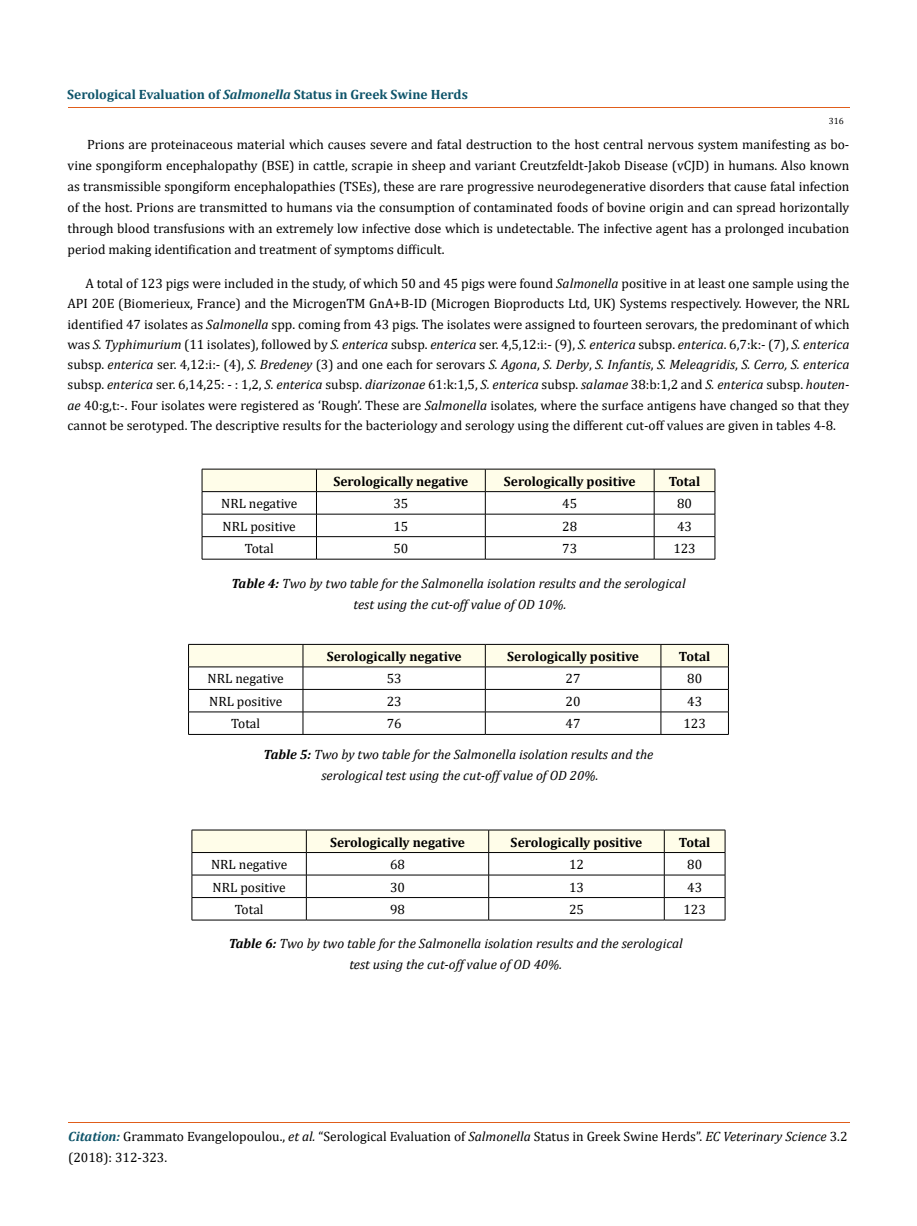
<style>
.page{position:relative;width:917px;height:1226px;background:#fff}
.page>*{position:absolute;margin:0;border:0;box-sizing:border-box;transform-origin:0 0}
.t1{font:13.5px/20.2px "Cambria";color:#000;text-align:justify}
.t2{font:italic 13.5px/21px "Cambria";color:#000;text-align:center}
.t3{font:700 13.5px "Cambria";color:#000}
.t4{font:700 13.5px "Cambria";color:#0e546a}
.t5{font:9px "Cambria";color:#000}
.s1{font-style:italic}
.s2{font-weight:700}
.s3{font-weight:700;font-style:italic;color:#0e546a}
</style>
<div class="page">
<hr style="left:68px;top:108px;width:781px;height:1px;background:#e05d1a">
<hr style="left:68px;top:1122px;width:781px;height:1px;background:#e05d1a">
<svg style="left:202px;top:469px;width:513px;height:90px"></svg>
<hr style="left:202px;top:559px;width:114px;height:1px;background:#000">
<hr style="left:316px;top:559px;width:169px;height:1px;background:#000">
<hr style="left:485px;top:559px;width:169px;height:1px;background:#000">
<hr style="left:654px;top:559px;width:61px;height:1px;background:#000">
<svg style="left:188px;top:644px;width:541px;height:90px"></svg>
<hr style="left:188px;top:734px;width:115px;height:1px;background:#000">
<hr style="left:303px;top:734px;width:182px;height:1px;background:#000">
<hr style="left:485px;top:734px;width:176px;height:1px;background:#000">
<hr style="left:661px;top:734px;width:67px;height:1px;background:#000">
<hr style="left:192px;top:829px;width:114px;height:1px;background:#000">
<hr style="left:306px;top:829px;width:182px;height:1px;background:#000">
<hr style="left:488px;top:829px;width:176px;height:1px;background:#000">
<hr style="left:664px;top:829px;width:61px;height:1px;background:#000">
<svg style="left:192px;top:830px;width:533px;height:89px"></svg>
<hr style="left:192px;top:919px;width:114px;height:1px;background:#000">
<hr style="left:306px;top:919px;width:182px;height:1px;background:#000">
<hr style="left:488px;top:919px;width:176px;height:1px;background:#000">
<hr style="left:664px;top:919px;width:61px;height:1px;background:#000">
<p class="t4" style="left:67px;top:85px;width:402px">Serological Evaluation of <span class="s1">Salmonella</span> Status in Greek Swine Herds</p>
<p class="t5" style="left:828px;top:116px;width:16px">316</p>
<p class="t1" style="left:68px;top:134px;width:783px;line-height:21px;text-indent:19px">Prions are proteinaceous material which causes severe and fatal destruction to the host central nervous system manifesting as bo&shy;vine spongiform encephalopathy (BSE) in cattle, scrapie in sheep and variant Creutzfeldt-Jakob Disease (vCJD) in humans. Also known as transmissible spongiform encephalopathies (TSEs), these are rare progressive neurodegenerative disorders that cause fatal infection of the host. Prions are transmitted to humans via the consumption of contaminated foods of bovine origin and can spread horizontally through blood transfusions with an extremely low infective dose which is undetectable. The infective agent has a prolonged incubation period making identification and treatment of symptoms difficult.</p>
<p class="t1" style="left:67px;top:273px;width:783px;text-indent:18px">A total of 123 pigs were included in the study, of which 50 and 45 pigs were found <span class="s1">Salmonella</span> positive in at least one sample using the API 20E (Biomerieux, France) and the MicrogenTM GnA+B-ID (Microgen Bioproducts Ltd, UK) Systems respectively. However, the NRL identified 47 isolates as <span class="s1">Salmonella</span> spp. coming from 43 pigs. The isolates were assigned to fourteen serovars, the predominant of which was <span class="s1">S. Typhimurium</span> (11 isolates), followed by <span class="s1">S. enterica</span> subsp. <span class="s1">enterica</span> ser. 4,5,12:i:- (9), <span class="s1">S. enterica</span> subsp. <span class="s1">enterica</span>. 6,7:k:- (7), <span class="s1">S. enterica </span>subsp. <span class="s1">enterica</span> ser. 4,12:i:- (4), <span class="s1">S. Bredeney</span> (3) and one each for serovars <span class="s1">S. Agona</span>, <span class="s1">S. Derby</span>, <span class="s1">S. Infantis</span>, <span class="s1">S. Meleagridis</span>, <span class="s1">S. Cerro, S. enterica </span>subsp. <span class="s1">enterica</span> ser. 6,14,25: - : 1,2, <span class="s1">S. enterica</span> subsp. <span class="s1">diarizonae</span> 61:k:1,5, <span class="s1">S. enterica</span> subsp. <span class="s1">salamae</span> 38:b:1,2 and <span class="s1">S. enterica</span> subsp. <span class="s1">houten&shy;ae</span> 40:g,t:-. Four isolates were registered as ‘Rough’. These are <span class="s1">Salmonella</span> isolates, where the surface antigens have changed so that they cannot be serotyped. The descriptive results for the bacteriology and serology using the different cut-off values are given in tables 4-8.</p>
<p class="t3" style="left:333px;top:471px;width:136px">Serologically negative</p>
<p class="t3" style="left:504px;top:471px;width:133px">Serologically positive</p>
<p class="t3" style="left:668px;top:471px;width:33px">Total</p>
<p class="t1" style="left:221px;top:493px;width:78px">NRL negative</p>
<p class="t1" style="left:393px;top:493px;width:16px">35</p>
<p class="t1" style="left:562px;top:493px;width:16px">45</p>
<p class="t1" style="left:677px;top:493px;width:16px">80</p>
<p class="t1" style="left:223px;top:516px;width:75px">NRL positive</p>
<p class="t1" style="left:393px;top:516px;width:16px">15</p>
<p class="t1" style="left:562px;top:516px;width:16px">28</p>
<p class="t1" style="left:677px;top:516px;width:16px">43</p>
<p class="t1" style="left:245px;top:538px;width:30px">Total</p>
<p class="t1" style="left:393px;top:538px;width:16px">50</p>
<p class="t1" style="left:562px;top:538px;width:16px">73</p>
<p class="t1" style="left:673px;top:538px;width:24px">123</p>
<p class="t2" style="left:231px;top:572px;width:455px"><span class="s2">Table 4:</span> Two by two table for the Salmonella isolation results and the serological test using the cut-off value of OD 10%.</p>
<p class="t3" style="left:326px;top:647px;width:136px">Serologically negative</p>
<p class="t3" style="left:507px;top:647px;width:133px">Serologically positive</p>
<p class="t3" style="left:679px;top:647px;width:33px">Total</p>
<p class="t1" style="left:208px;top:668px;width:78px">NRL negative</p>
<p class="t1" style="left:386px;top:668px;width:16px">53</p>
<p class="t1" style="left:565px;top:668px;width:16px">27</p>
<p class="t1" style="left:687px;top:668px;width:16px">80</p>
<p class="t1" style="left:209px;top:691px;width:75px">NRL positive</p>
<p class="t1" style="left:386px;top:691px;width:16px">23</p>
<p class="t1" style="left:565px;top:691px;width:16px">20</p>
<p class="t1" style="left:687px;top:691px;width:16px">43</p>
<p class="t1" style="left:231px;top:713px;width:30px">Total</p>
<p class="t1" style="left:386px;top:713px;width:16px">76</p>
<p class="t1" style="left:565px;top:713px;width:16px">47</p>
<p class="t1" style="left:683px;top:713px;width:24px">123</p>
<p class="t2" style="left:263px;top:743px;width:391px"><span class="s2">Table 5:</span> Two by two table for the Salmonella isolation results and the serological test using the cut-off value of OD 20%.</p>
<p class="t3" style="left:330px;top:832px;width:136px">Serologically negative</p>
<p class="t3" style="left:510px;top:832px;width:133px">Serologically positive</p>
<p class="t3" style="left:679px;top:832px;width:33px">Total</p>
<p class="t1" style="left:211px;top:854px;width:78px">NRL negative</p>
<p class="t1" style="left:390px;top:854px;width:16px">68</p>
<p class="t1" style="left:569px;top:854px;width:16px">12</p>
<p class="t1" style="left:687px;top:854px;width:16px">80</p>
<p class="t1" style="left:212px;top:876px;width:75px">NRL positive</p>
<p class="t1" style="left:390px;top:876px;width:16px">30</p>
<p class="t1" style="left:569px;top:876px;width:16px">13</p>
<p class="t1" style="left:687px;top:876px;width:16px">43</p>
<p class="t1" style="left:235px;top:899px;width:30px">Total</p>
<p class="t1" style="left:390px;top:899px;width:16px">98</p>
<p class="t1" style="left:569px;top:899px;width:16px">25</p>
<p class="t1" style="left:683px;top:899px;width:24px">123</p>
<p class="t2" style="left:229px;top:932px;width:455px"><span class="s2">Table 6:</span> Two by two table for the Salmonella isolation results and the serological test using the cut-off value of OD 40%.</p>
<p class="t1" style="left:68px;top:1125px;width:780px;line-height:21px"><span class="s3">Citation:</span> Grammato Evangelopoulou., <span class="s1">et al.</span> “Serological Evaluation of <span class="s1">Salmonella</span> Status in Greek Swine Herds”. <span class="s1">EC Veterinary Science</span> 3.2 (2018): 312-323.</p>
</div>
